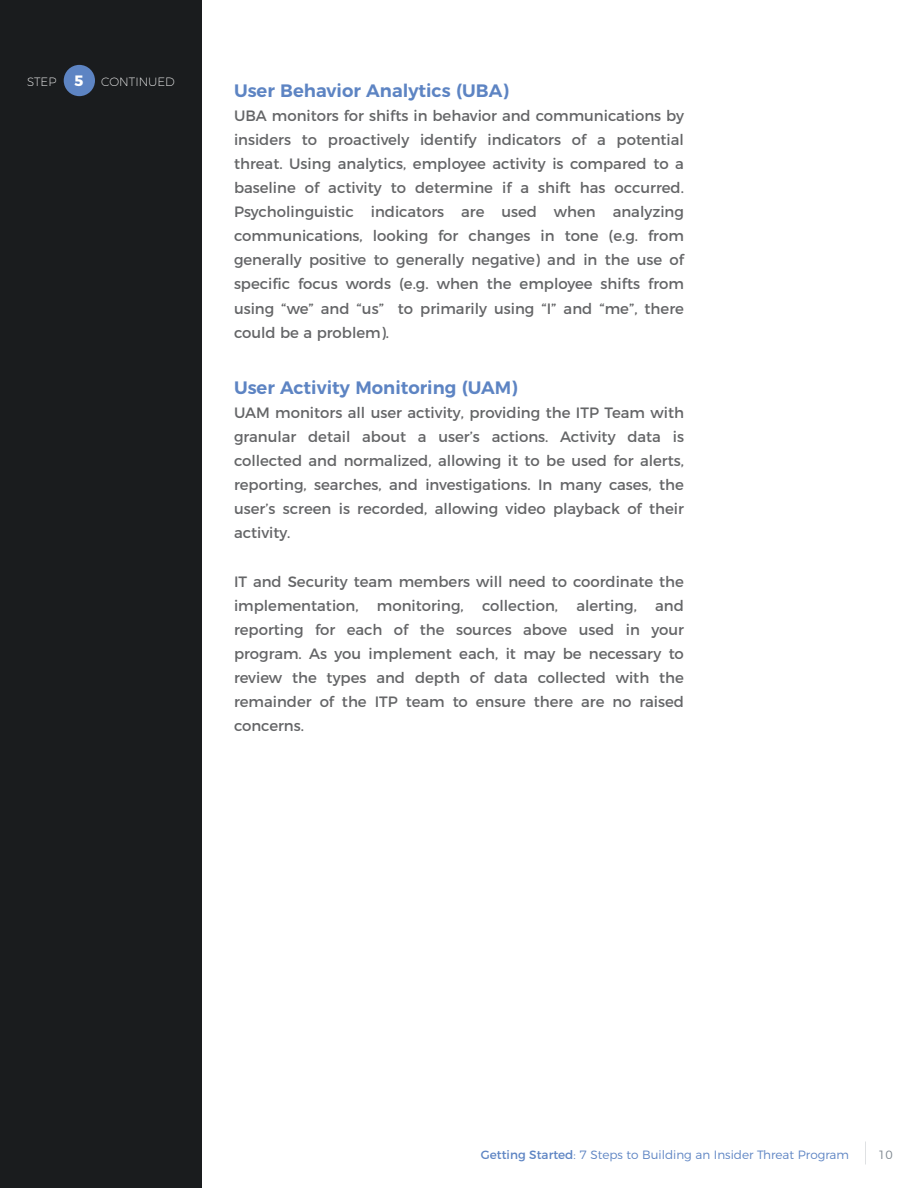
<style>
.page{position:relative;width:918px;height:1188px;background:#fff}
.page>*{position:absolute;margin:0;border:0;box-sizing:border-box;transform-origin:0 0}
.t1{font:600 18px "Montserrat";color:#5d84c3}
.t2{font:15px/24.2px "Montserrat";color:#646567;text-align:justify}
.t3{font:300 12px "Montserrat";color:#5d84c3}
.t4{font:200 12px "Montserrat";color:#fff}
.t5{font:300 12px "Montserrat";color:#7f8890}
.s1{font-weight:700;font-size:15px}
.s2{font-weight:400}
</style>
<div class="page">
<div style="left:0;top:0;width:201px;height:1188px;background:#1a1c1e"></div>
<div style="left:64px;top:65px;width:31px;height:31px;background:#5d84c3;border-radius:50%"></div>
<p class="t4" style="left:27px;top:72px;width:149px">STEP <span class="s1">5</span> CONTINUED</p>
<p class="t1" style="left:234px;top:75px;width:276px">User Behavior Analytics (UBA)</p>
<p class="t2" style="left:234px;top:102px;width:452px">UBA monitors for shifts in behavior and communications by insiders to proactively identify indicators of a potential threat. Using analytics, employee activity is compared to a baseline of activity to determine if a shift has occurred.<br>Psycholinguistic indicators are used when analyzing communications, looking for changes in tone (e.g. from generally positive to generally negative) and in the use of specific focus words (e.g. when the employee shifts from using “we” and “us” to primarily using “I” and “me”, there could be a problem).</p>
<p class="t1" style="left:234px;top:373px;width:285px">User Activity Monitoring (UAM)</p>
<p class="t2" style="left:234px;top:399px;width:452px">UAM monitors all user activity, providing the ITP Team with granular detail about a user’s actions. Activity data is collected and normalized, allowing it to be used for alerts, reporting, searches, and investigations. In many cases, the user’s screen is recorded, allowing video playback of their activity.</p>
<p class="t2" style="left:234px;top:568px;width:452px">IT and Security team members will need to coordinate the implementation, monitoring, collection, alerting, and reporting for each of the sources above used in your program. As you implement each, it may be necessary to review the types and depth of data collected with the remainder of the ITP team to ensure there are no raised concerns.</p>
<p class="t3" style="left:481px;top:1145px;width:370px"><span class="s2">Getting Started</span>: 7 Steps to Building an Insider Threat Program</p>
<p class="t5" style="left:878px;top:1145px;width:16px">10</p>
</div>
